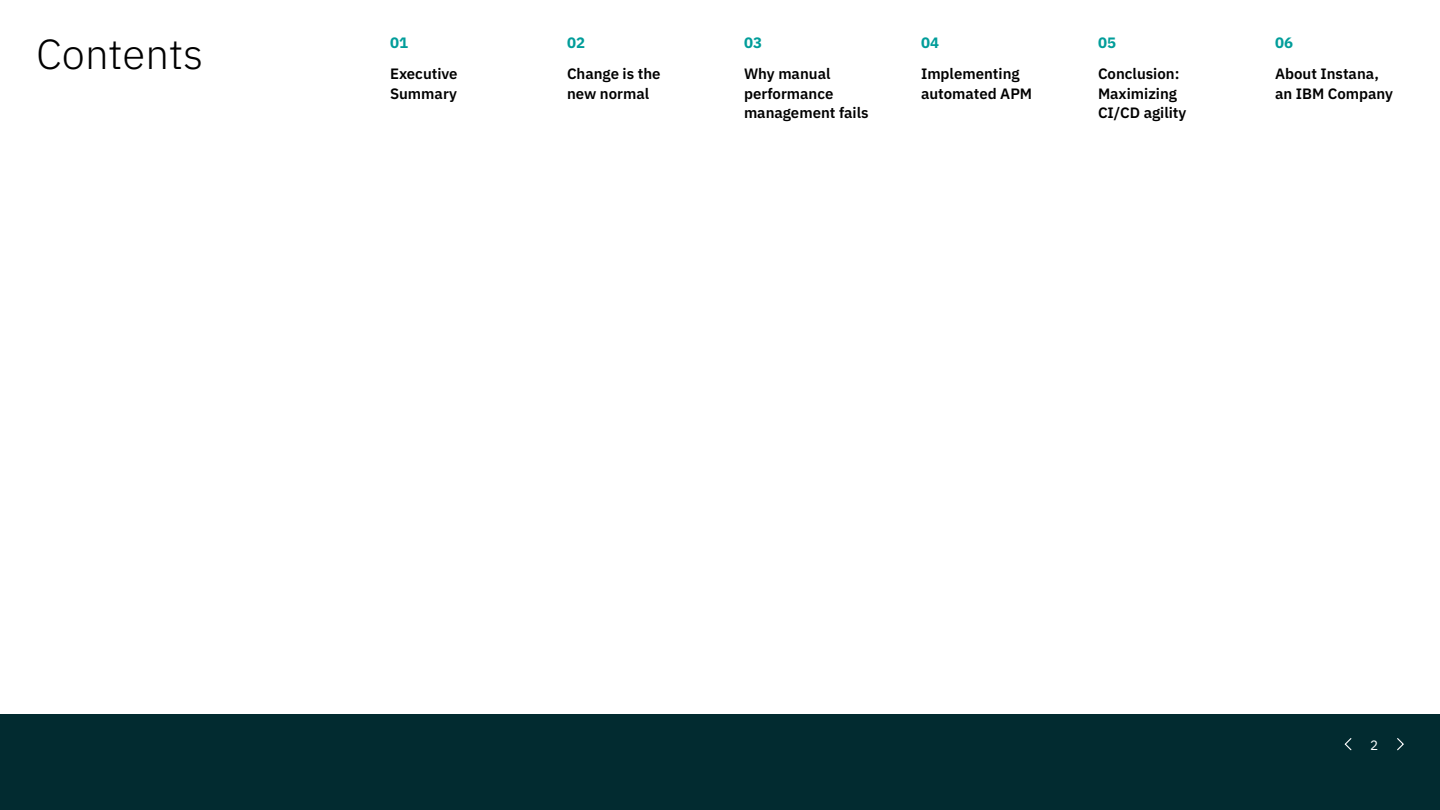
<style>
.page{position:relative;width:1440px;height:810px;background:#fff}
.page>*{position:absolute;margin:0;border:0;box-sizing:border-box;transform-origin:0 0}
.Heading_1_alternate{font:300 42px "IBM Plex Sans";color:#000}
.TOC_body{font:600 15px/19.5px "IBM Plex Sans";color:#000}
.TOC_body-2{font:700 15px "IBM Plex Sans";color:#009d9a}
.t1{font:13.5px "IBM Plex Sans";color:#fff}
</style>
<div class="page">
<div style="left:0;top:714px;width:1440px;height:96px;background:#022b30"></div>
<svg style="left:1344px;top:738px;width:8px;height:13px"></svg>
<svg style="left:1397px;top:738px;width:7px;height:13px"></svg>
<p class="Heading_1_alternate" style="left:36px;top:22px;width:169px">Contents</p>
<p class="TOC_body-2" style="left:390px;top:30px;width:19px">01</p>
<p class="TOC_body" style="left:390px;top:63px;width:69px">Executive<br>Summary</p>
<p class="TOC_body-2" style="left:567px;top:30px;width:19px">02</p>
<p class="TOC_body" style="left:567px;top:63px;width:95px">Change is the new normal</p>
<p class="TOC_body-2" style="left:744px;top:30px;width:19px">03</p>
<p class="TOC_body" style="left:744px;top:63px;width:126px">Why manual performance management fails</p>
<p class="TOC_body-2" style="left:921px;top:30px;width:19px">04</p>
<p class="TOC_body" style="left:921px;top:63px;width:113px">Implementing automated APM</p>
<p class="TOC_body-2" style="left:1098px;top:30px;width:19px">05</p>
<p class="TOC_body" style="left:1098px;top:63px;width:90px">Conclusion:<br>Maximizing<br>CI/CD agility</p>
<p class="TOC_body-2" style="left:1275px;top:30px;width:19px">06</p>
<p class="TOC_body" style="left:1275px;top:63px;width:120px">About Instana, an IBM Company</p>
<p class="t1" style="left:1370px;top:735px;width:10px">2</p>
</div>
